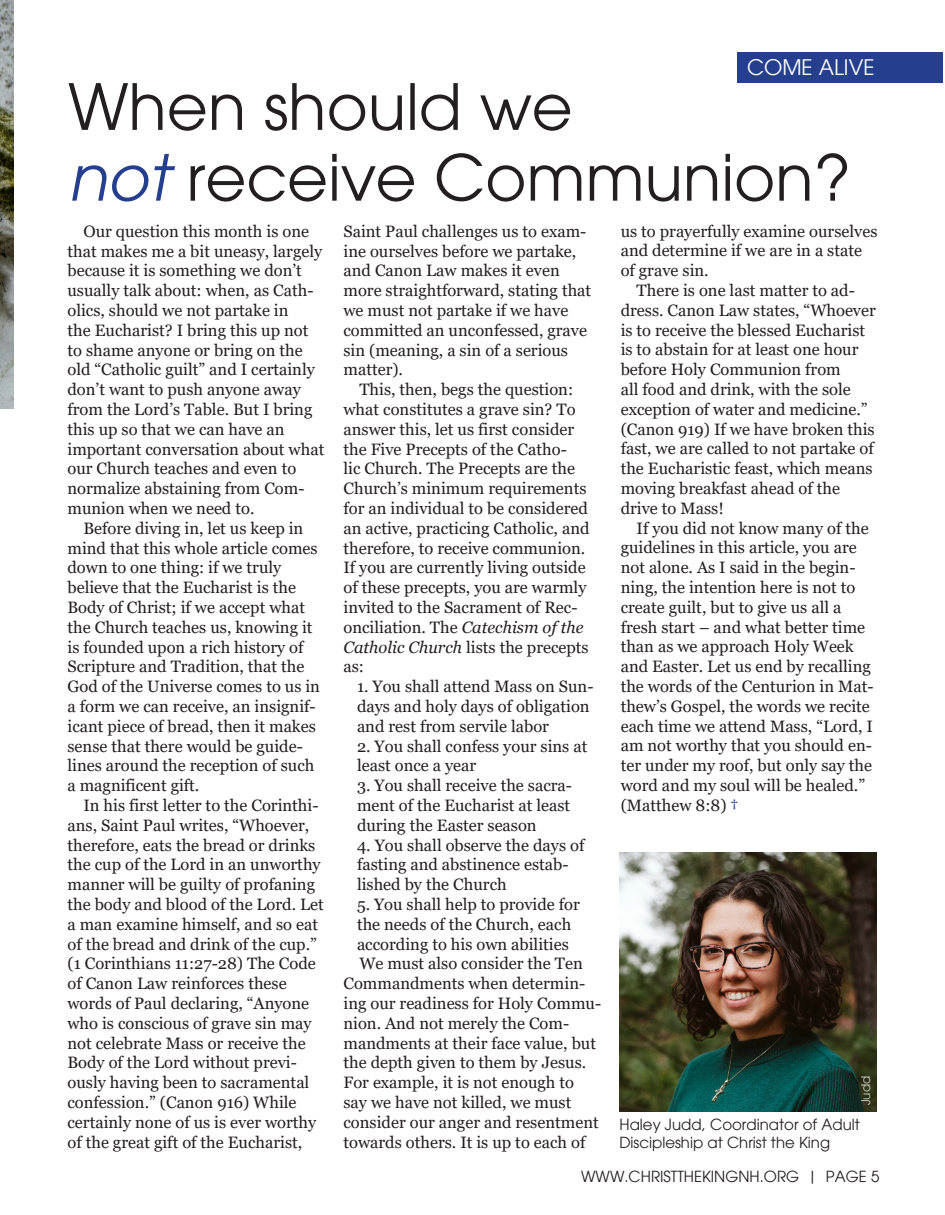
<style>
.page{position:relative;width:945px;height:1215px;background:#fff}
.page>*{position:absolute;margin:0;border:0;box-sizing:border-box;transform-origin:0 0}
.t1{font:63px "Avant Garde";color:#231f20}
.t2{font:21px "Avant Garde";color:#fff}
.t3{font:16.5px/19.8px "Georgia";color:#231f20}
.t4{font:15px/18px "Avant Garde";color:#231f20}
.t5{font:12px "Avant Garde";color:#fff}
.s1{font-style:italic;color:#253f8e}
.s2{font-style:italic}
.s3{font-weight:700;color:#253f8e}
</style>
<div class="page">
<img style="left:0;top:0;width:13px;height:408px">
<img style="left:620px;top:852px;width:257px;height:260px">
<div style="left:737px;top:52px;width:206px;height:31px;background:#253f8e"></div>
<p class="t2" style="left:747px;top:55px;width:129px">COME ALIVE</p>
<p class="t1" style="left:68px;top:69px;width:506px">When should we</p>
<p class="t1" style="left:68px;top:140px;width:784px"><span class="s1">not</span> receive Communion?</p>
<p class="t3" style="left:68px;top:221px;width:258px;text-indent:16px">Our question this month is one that makes me a bit uneasy, largely because it is something we don’t usually talk about: when, as Cath&shy;olics, should we not partake in<br>the Eucharist? I bring this up not to shame anyone or bring on the old “Catholic guilt” and I certainly don’t want to push anyone away from the Lord’s Table. But I bring this up so that we can have an important conversation about what our Church teaches and even to normalize abstaining from Com&shy;munion when we need to.</p>
<p class="t3" style="left:68px;top:518px;width:254px;text-indent:16px">Before diving in, let us keep in mind that this whole article comes down to one thing: if we truly believe that the Eucharist is the<br>Body of Christ; if we accept what the Church teaches us, knowing it is founded upon a rich history of<br>Scripture and Tradition, that the<br>God of the Universe comes to us in a form we can receive, an insignif&shy;icant piece of bread, then it makes sense that there would be guide&shy;lines around the reception of such a magnificent gift.</p>
<p class="t3" style="left:68px;top:796px;width:258px;text-indent:16px">In his first letter to the Corinthi&shy;ans, Saint Paul writes, “Whoever, therefore, eats the bread or drinks the cup of the Lord in an unworthy manner will be guilty of profaning the body and blood of the Lord. Let a man examine himself, and so eat of the bread and drink of the cup.” (1 Corinthians 11:27-28) The Code of Canon Law reinforces these words of Paul declaring, “Anyone who is conscious of grave sin may not celebrate Mass or receive the Body of the Lord without previ&shy;ously having been to sacramental confession.” (Canon 916) While certainly none of us is ever worthy of the great gift of the Eucharist,</p>
<p class="t3" style="left:344px;top:221px;width:249px">Saint Paul challenges us to exam&shy;ine ourselves before we partake, and Canon Law makes it even more straightforward, stating that we must not partake if we have committed an unconfessed, grave sin (meaning, a sin of a serious matter).</p>
<p class="t3" style="left:344px;top:380px;width:248px;text-indent:16px">This, then, begs the question: what constitutes a grave sin? To answer this, let us first consider the Five Precepts of the Catho-<br>lic Church. The Precepts are the<br>Church’s minimum requirements for an individual to be considered an active, practicing Catholic, and therefore, to receive communion.<br>If you are currently living outside of these precepts, you are warmly invited to the Sacrament of Rec&shy;onciliation. The <span class="s2">Catechism of the<br>Catholic Church</span> lists the precepts as:</p>
<p class="t3" style="left:357px;top:677px;width:238px">1. You shall attend Mass on Sun&shy;days and holy days of obligation and rest from servile labor</p>
<p class="t3" style="left:357px;top:736px;width:232px">2. You shall confess your sins at least once a year</p>
<p class="t3" style="left:357px;top:776px;width:217px;text-align:justify">3. You shall receive the sacra&shy;ment of the Eucharist at least during the Easter season</p>
<p class="t3" style="left:357px;top:835px;width:229px">4. You shall observe the days of fasting and abstinence estab&shy;lished by the Church</p>
<p class="t3" style="left:357px;top:895px;width:224px">5. You shall help to provide for the needs of the Church, each according to his own abilities</p>
<p class="t3" style="left:344px;top:954px;width:259px;text-indent:16px">We must also consider the Ten<br>Commandments when determin&shy;ing our readiness for Holy Commu&shy;nion. And not merely the Com&shy;mandments at their face value, but the depth given to them by Jesus.<br>For example, it is not enough to say we have not killed, we must consider our anger and resentment towards others. It is up to each of</p>
<p class="t3" style="left:621px;top:221px;width:258px">us to prayerfully examine ourselves and determine if we are in a state of grave sin.</p>
<p class="t3" style="left:621px;top:281px;width:257px;text-indent:16px">There is one last matter to ad&shy;dress. Canon Law states, “Whoever is to receive the blessed Eucharist is to abstain for at least one hour before Holy Communion from<br>all food and drink, with the sole exception of water and medicine.” (Canon 919) If we have broken this fast, we are called to not partake of the Eucharistic feast, which means moving breakfast ahead of the drive to Mass!</p>
<p class="t3" style="left:621px;top:518px;width:254px;text-indent:16px">If you did not know many of the guidelines in this article, you are not alone. As I said in the begin&shy;ning, the intention here is not to create guilt, but to give us all a fresh start – and what better time than as we approach Holy Week and Easter. Let us end by recalling the words of the Centurion in Mat&shy;thew’s Gospel, the words we recite each time we attend Mass, “Lord, I am not worthy that you should en&shy;ter under my roof, but only say the word and my soul will be healed.” (Matthew 8:8) <span class="s3">†</span></p>
<p class="t5" style="left:859px;top:1105px;width:31px;rotate:-90deg">Judd</p>
<p class="t4" style="left:620px;top:1115px;width:242px">Haley Judd, Coordinator of Adult<br>Discipleship at Christ the King</p>
<p class="t4" style="left:581px;top:1168px;width:300px">WWW.CHRISTTHEKINGNH.ORG | PAGE 5</p>
</div>
